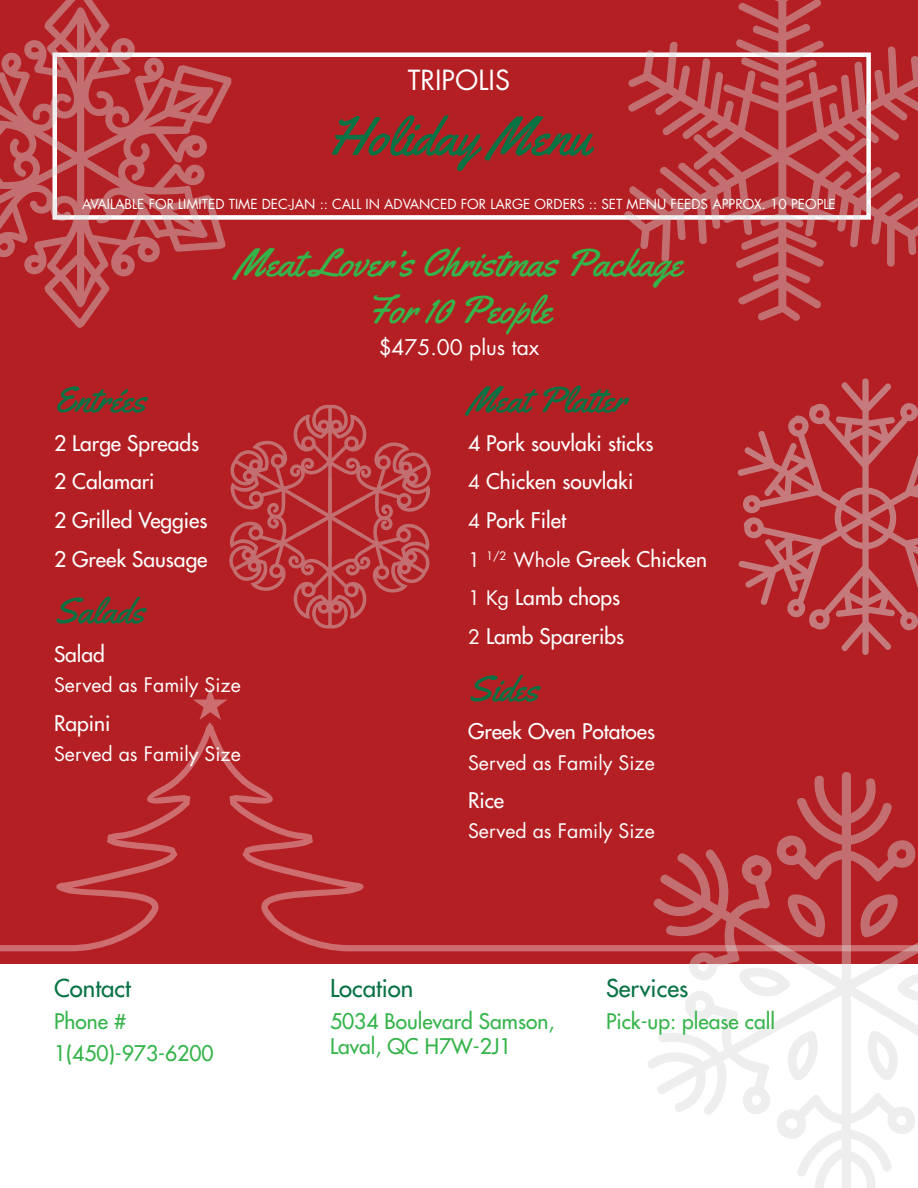
<style>
.page{position:relative;width:918px;height:1188px;background:#fff}
.page>*{position:absolute;margin:0;border:0;box-sizing:border-box;transform-origin:0 0}
.main_title_meat{font:54px "Yellowtail";color:#0a7345}
.package_style_meat{font:39px/46.8px "Yellowtail";color:#35b44a;text-align:center}
.course_title_meat{font:36px "Yellowtail";color:#0a7345}
.tripolis{font:27px "Futura Std";color:#fff}
.footer_title{font:500 24px "Futura Std";color:#0a7345}
.entrees_platter_item{font:500 21px "Futura Std";color:#fff}
.footer_sub{font:500 21px/25.2px "Futura Std";color:#35b44a}
.menu_item{font:500 21px "Futura Std";color:#fff}
.price{font:21px "Futura Std";color:#fff}
.menu_item_desc{font:19.5px "Futura Std";color:#fff}
.main_subtitle{font:13.5px "Futura Std";color:#fff}
.s1{font-weight:400;font-size:19.5px}
</style>
<div class="page">
<div style="left:0;top:0;width:918px;height:963px;background:#b31f23"></div>
<div style="left:52px;top:52px;width:819px;height:168px;border:4px solid #fff"></div>
<svg style="left:193px;top:687px;width:35px;height:33px"></svg>
<svg style="left:0;top:722px;width:646px;height:229px"></svg>
<svg style="left:0;top:0;width:232px;height:328px"></svg>
<svg style="left:738px;top:0;width:83px;height:321px"></svg>
<svg style="left:641px;top:241px;width:276px;height:27px"></svg>
<svg style="left:626px;top:40px;width:292px;height:201px"></svg>
<svg style="left:777px;top:772px;width:138px;height:416px"></svg>
<svg style="left:651px;top:846px;width:267px;height:276px"></svg>
<svg style="left:787px;top:894px;width:40px;height:44px"></svg>
<svg style="left:865px;top:1030px;width:33px;height:52px"></svg>
<svg style="left:858px;top:894px;width:41px;height:44px"></svg>
<svg style="left:787px;top:1030px;width:34px;height:52px"></svg>
<svg style="left:897px;top:971px;width:21px;height:32px"></svg>
<svg style="left:739px;top:966px;width:51px;height:33px"></svg>
<svg style="left:229px;top:404px;width:202px;height:225px"></svg>
<svg style="left:737px;top:378px;width:181px;height:277px"></svg>
<p class="tripolis" style="left:408px;top:63px;width:104px">TRIPOLIS</p>
<p class="main_title_meat" style="left:328px;top:102px;width:264px">Holiday Menu</p>
<p class="main_subtitle" style="left:82px;top:195px;width:755px">AVAILABLE FOR LIMITED TIME DEC-JAN :: CALL IN ADVANCED FOR LARGE ORDERS :: SET MENU FEEDS APPROX. 10 PEOPLE</p>
<p class="package_style_meat" style="left:236px;top:240px;width:448px">Meat Lover’s Christmas Package<br>For 10 People</p>
<p class="price" style="left:379px;top:334px;width:162px">$475.00 plus tax</p>
<p class="course_title_meat" style="left:54px;top:377px;width:94px">Entrées</p>
<p class="entrees_platter_item" style="left:54px;top:430px;width:147px">2 Large Spreads</p>
<p class="entrees_platter_item" style="left:54px;top:468px;width:102px">2 Calamari</p>
<p class="entrees_platter_item" style="left:54px;top:507px;width:155px">2 Grilled Veggies</p>
<p class="entrees_platter_item" style="left:54px;top:546px;width:155px">2 Greek Sausage</p>
<p class="course_title_meat" style="left:54px;top:588px;width:92px">Salads</p>
<p class="menu_item" style="left:54px;top:641px;width:52px">Salad</p>
<p class="menu_item_desc" style="left:54px;top:673px;width:188px">Served as Family Size</p>
<p class="menu_item" style="left:54px;top:710px;width:58px">Rapini</p>
<p class="menu_item_desc" style="left:54px;top:741px;width:188px">Served as Family Size</p>
<p class="course_title_meat" style="left:468px;top:377px;width:160px">Meat Platter</p>
<p class="entrees_platter_item" style="left:468px;top:430px;width:187px">4 Pork souvlaki sticks</p>
<p class="entrees_platter_item" style="left:468px;top:468px;width:167px"><span class="s1">4</span> Chicken souvlaki</p>
<p class="entrees_platter_item" style="left:468px;top:507px;width:100px"><span class="s1">4</span> Pork Filet</p>
<p class="entrees_platter_item" style="left:468px;top:546px;width:240px"><span class="s1">1</span> <sup>1/2</sup> <span class="s1">Whole</span> Greek Chicken</p>
<p class="entrees_platter_item" style="left:468px;top:584px;width:154px"><span class="s1">1 Kg</span> Lamb chops</p>
<p class="entrees_platter_item" style="left:468px;top:623px;width:158px"><span class="s1">2</span> Lamb Spareribs</p>
<p class="course_title_meat" style="left:468px;top:666px;width:72px">Sides</p>
<p class="menu_item" style="left:468px;top:719px;width:189px">Greek Oven Potatoes</p>
<p class="menu_item_desc" style="left:468px;top:750px;width:188px">Served as Family Size</p>
<p class="menu_item" style="left:468px;top:787px;width:38px">Rice</p>
<p class="menu_item_desc" style="left:468px;top:819px;width:188px">Served as Family Size</p>
<p class="footer_title" style="left:54px;top:973px;width:78px">Contact</p>
<p class="footer_sub" style="left:54px;top:1008px;width:74px">Phone #</p>
<p class="footer_sub" style="left:54px;top:1040px;width:161px">1(450)-973-6200</p>
<p class="footer_title" style="left:330px;top:973px;width:85px">Location</p>
<p class="footer_sub" style="left:330px;top:1008px;width:226px">5034 Boulevard Samson,<br>Laval, QC H7W-2J1</p>
<p class="footer_title" style="left:606px;top:973px;width:84px">Services</p>
<p class="footer_sub" style="left:606px;top:1008px;width:171px">Pick-up: please call</p>
</div>
